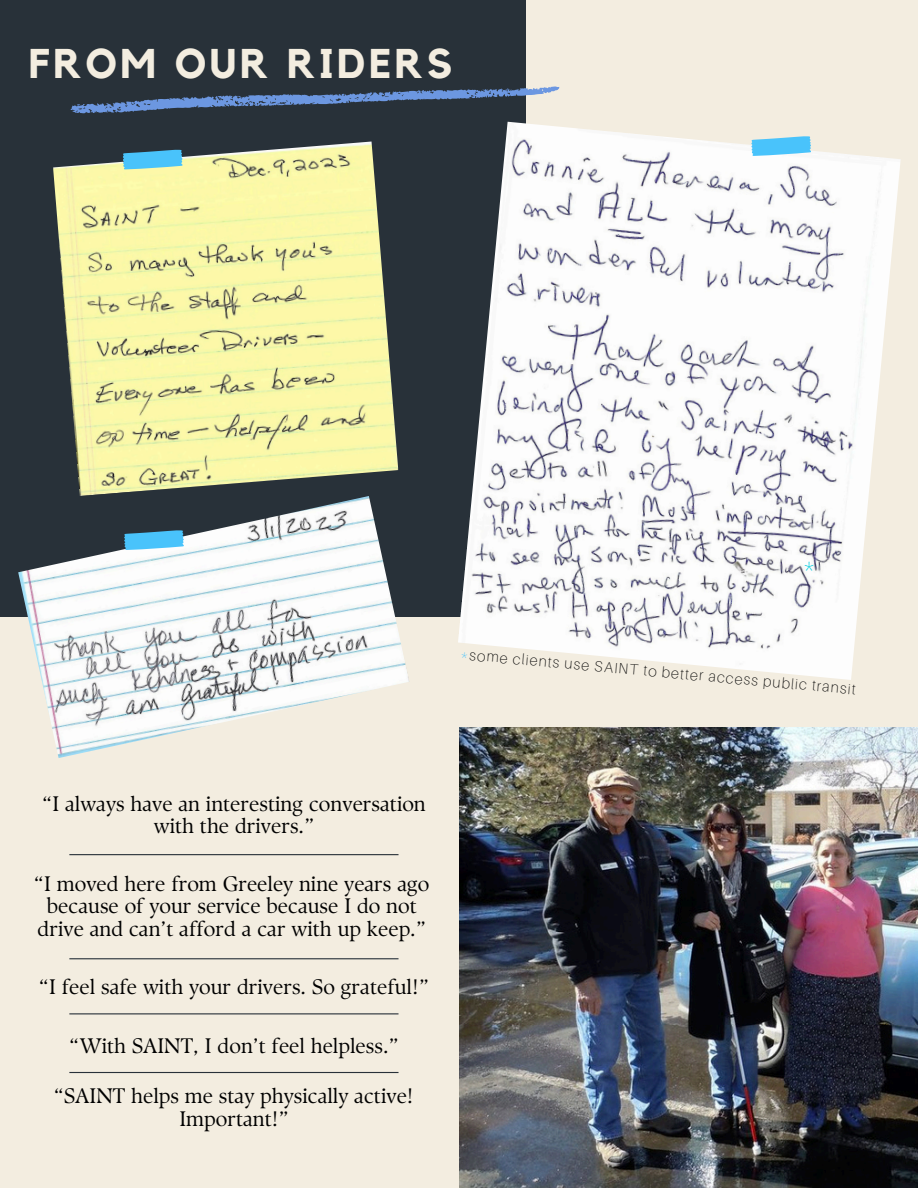
<style>
.page{position:relative;width:918px;height:1188px;background:#f3ede0}
.page>*{position:absolute;margin:0;border:0;box-sizing:border-box;transform-origin:0 0}
.t1{font:700 41.4px "Kollektif";letter-spacing:.085em;color:#f3ede0}
.t2{font:100 23.7px "Aileron";color:#00cadc}
.t3{font:21px/22.5px "TY Serif D";color:#000;text-align:center}
.t4{font:100 14.7px "Aileron";color:#000}
.s1{color:#49c3fb}
</style>
<div class="page">
<div style="left:0;top:0;width:525px;height:616px;background:#283139"></div>
<hr style="left:69px;top:854px;width:330px;height:1px;background:#283139">
<svg style="left:70px;top:55px;width:490px;height:87px"></svg>
<img style="left:53px;top:142px;width:345px;height:354px">
<img style="left:458px;top:122px;width:443px;height:558px">
<svg style="left:123px;top:150px;width:59px;height:19px"></svg>
<img style="left:18px;top:496px;width:391px;height:262px">
<svg style="left:124px;top:530px;width:60px;height:20px"></svg>
<svg style="left:751px;top:136px;width:60px;height:20px"></svg>
<hr style="left:69px;top:958px;width:330px;height:1px;background:#283139">
<hr style="left:69px;top:1013px;width:330px;height:1px;background:#283139">
<hr style="left:69px;top:1072px;width:330px;height:1px;background:#283139">
<img style="left:459px;top:727px;width:459px;height:461px">
<p class="t1" style="left:29px;top:45px;width:425px">FROM OUR RIDERS</p>
<p class="t2" style="left:803px;top:550px;width:14px">*</p>
<p class="t4" style="left:461px;top:645px;width:398px;rotate:5deg"><span class="s1">*</span>some clients use SAINT to better access public transit</p>
<h1 class="t3" style="left:42px;top:792px;width:385px">“I always have an interesting conversation with the drivers.”</h1>
<p class="t3" style="left:34px;top:872px;width:397px">“I moved here from Greeley nine years ago because of your service because I do not drive and can’t afford a car with up keep.”</p>
<p class="t3" style="left:39px;top:975px;width:391px">“I feel safe with your drivers. So grateful!”</p>
<p class="t3" style="left:69px;top:1034px;width:331px">“With SAINT, I don’t feel helpless.”</p>
<p class="t3" style="left:54px;top:1085px;width:361px">“SAINT helps me stay physically active!<br>Important!”</p>
</div>
